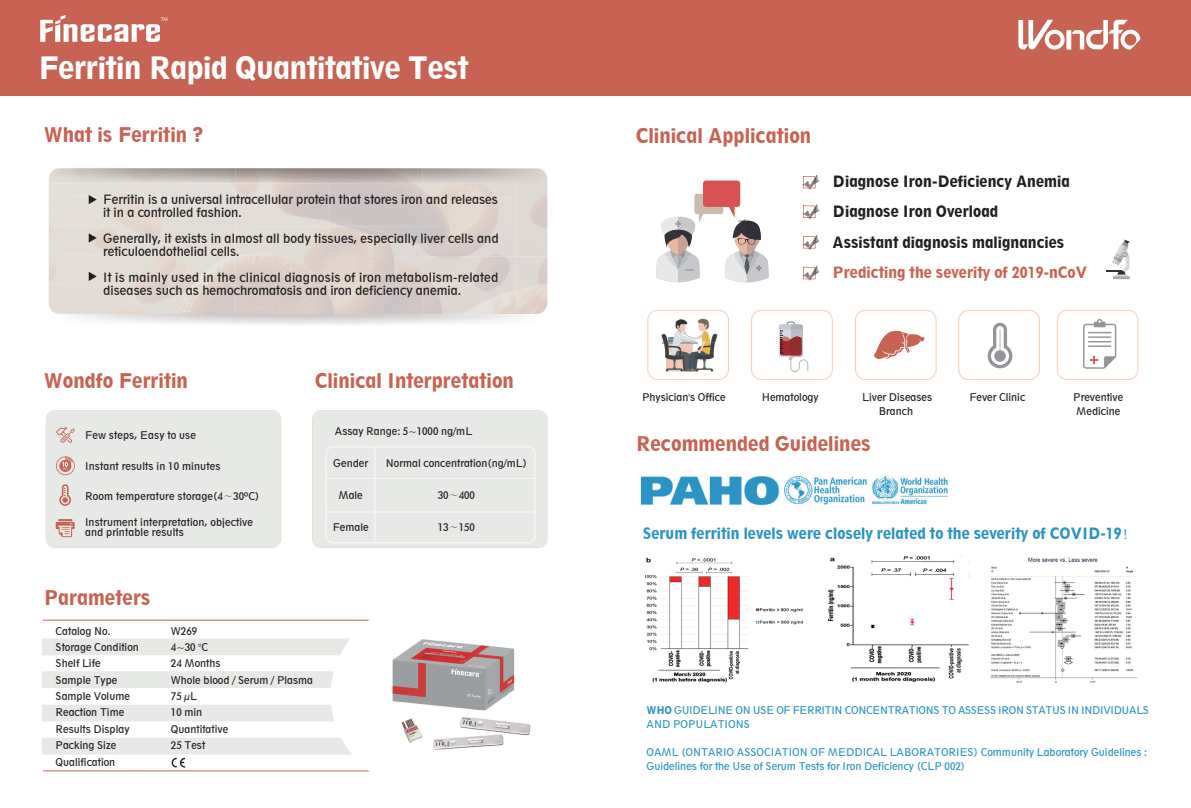
<style>
.page{position:relative;width:1191px;height:808px;background:#fff}
.page>*{position:absolute;margin:0;border:0;box-sizing:border-box;transform-origin:0 0}
.t1{font:800 condensed 28.9px "Geometric 212 BT";letter-spacing:-.015em;color:#fff}
.t2{font:800 condensed 19px "Geometric 212 BT";color:#c86253}
.t3{font:800 condensed 14.7px/30.4px "Geometric 212 BT";color:#231f20}
.t4{font:800 condensed 14.7px "Geometric 212 BT";color:#2b93c5}
.t5{font:800 condensed 14.7px "Geometric 212 BT";color:#c86253}
.t6{font:condensed 12px/13px "Geometric 212 BT";color:#231f20}
.t7{font:condensed 12px/13px "Geometric 212 BT";letter-spacing:.02em;color:#231f20}
.t8{font:condensed 10px/16.4px "Geometric 212 BT";color:#231f20}
.t9{font:condensed 10px/14px "Geometric 212 BT";color:#2b93c5}
.t10{font:condensed 10px/14px "Geometric 212 BT";letter-spacing:-.03em;color:#2b93c5}
.s1{font-family:"Adobe Song Std";font-weight:300;font-stretch:normal}
.s2{font-weight:800}
</style>
<div class="page">
<div style="left:0;top:0;width:1191px;height:95px;background:#c86253"></div>
<svg style="left:40px;top:15px;width:127px;height:27px"></svg>
<svg style="left:1018px;top:20px;width:122px;height:30px"></svg>
<div style="left:42px;top:638px;width:308px;height:17px;background:#e7e9e6"></div>
<div style="left:42px;top:671px;width:292px;height:17px;background:#e7e9e6"></div>
<div style="left:42px;top:705px;width:292px;height:16px;background:#e7e9e6"></div>
<hr style="left:43px;top:620px;width:351px;height:1px;background:#ca6153">
<hr style="left:43px;top:770px;width:351px;height:1px;background:#ca6153">
<div style="left:331px;top:591px;width:248px;height:209px;background:#fff;border-radius:50%"></div>
<img style="left:392px;top:639px;width:115px;height:111px">
<img style="left:507px;top:648px;width:24px;height:88px">
<img style="left:329px;top:184px;width:187px;height:12px">
<img style="left:516px;top:184px;width:31px;height:130px">
<img style="left:49px;top:255px;width:467px;height:59px">
<img style="left:49px;top:168px;width:498px;height:16px">
<svg style="left:89px;top:195px;width:8px;height:9px"></svg>
<svg style="left:89px;top:233px;width:8px;height:10px"></svg>
<svg style="left:89px;top:272px;width:8px;height:9px"></svg>
<svg style="left:312px;top:410px;width:235px;height:138px;background:#e7e9e6"></svg>
<svg style="left:647px;top:310px;width:82px;height:70px"></svg>
<svg style="left:1056px;top:310px;width:82px;height:70px"></svg>
<svg style="left:802px;top:175px;width:17px;height:15px"></svg>
<svg style="left:802px;top:204px;width:17px;height:15px"></svg>
<svg style="left:802px;top:235px;width:17px;height:15px"></svg>
<svg style="left:802px;top:266px;width:17px;height:15px"></svg>
<div style="left:694px;top:194px;width:29px;height:20px;background:#c9baac;border-radius:2px"></div>
<svg style="left:656px;top:212px;width:48px;height:70px"></svg>
<div style="left:703px;top:180px;width:37px;height:27px;background:#d65352;border-radius:3px"></div>
<svg style="left:725px;top:205px;width:43px;height:77px"></svg>
<div style="left:1117px;top:271px;width:8px;height:8px;background:#757577;border-radius:50%"></div>
<hr style="left:1114px;top:275px;width:14px;height:3px;background:#d7d8da">
<hr style="left:1113px;top:276px;width:16px;height:3px;background:#a5a8ae">
<svg style="left:1106px;top:240px;width:23px;height:34px"></svg>
<svg style="left:751px;top:310px;width:82px;height:70px"></svg>
<svg style="left:855px;top:310px;width:81px;height:70px"></svg>
<svg style="left:958px;top:310px;width:82px;height:70px"></svg>
<div style="left:46px;top:410px;width:235px;height:138px;background:#e7e9e6"></div>
<svg style="left:42px;top:738px;width:310px;height:30px"></svg>
<img style="left:645px;top:556px;width:158px;height:127px">
<img style="left:828px;top:556px;width:141px;height:126px">
<img style="left:640px;top:476px;width:308px;height:31px">
<img style="left:990px;top:557px;width:147px;height:126px">
<h1 class="t1" style="left:38px;top:50px;width:432px">Ferritin Rapid Quantitative Test</h1>
<h2 class="t2" style="left:44px;top:123px;width:162px">What is Ferritin ?</h2>
<p class="t6" style="left:103px;top:193px;width:396px">Ferritin is a universal intracellular protein that stores iron and releases it in a controlled fashion.</p>
<p class="t6" style="left:103px;top:232px;width:397px">Generally, it exists in almost all body tissues, especially liver cells and reticuloendothelial cells.</p>
<p class="t7" style="left:103px;top:271px;width:397px">It is mainly used in the clinical diagnosis of iron metabolism-related diseases such as hemochromatosis and iron deficiency anemia.</p>
<h2 class="t2" style="left:44px;top:369px;width:146px">Wondfo Ferritin</h2>
<p class="t8" style="left:85px;top:427px;width:112px">Few steps, Easy to use</p>
<p class="t8" style="left:85px;top:457px;width:137px">Instant results in 10 minutes</p>
<p class="t8" style="left:85px;top:488px;width:176px">Room temperature storage(4<span class="s1">～</span>30ºC)</p>
<p class="t8" style="left:85px;top:517px;width:170px;line-height:10px">Instrument interpretation, objective and printable results</p>
<h2 class="t2" style="left:44px;top:586px;width:108px">Parameters</h2>
<p class="t8" style="left:56px;top:622px;width:56px">Catalog No.</p>
<p class="t8" style="left:56px;top:655px;width:47px">Shelf Life</p>
<p class="t8" style="left:56px;top:639px;width:85px">Storage Condition</p>
<p class="t8" style="left:171px;top:622px;width:39px">W269<br>4~30 °C</p>
<p class="t8" style="left:171px;top:655px;width:51px">24 Months</p>
<h2 class="t2" style="left:315px;top:369px;width:201px">Clinical Interpretation</h2>
<p class="t8" style="left:335px;top:423px;width:139px">Assay Range: 5~1000 ng/mL</p>
<p class="t8" style="left:386px;top:455px;width:143px">Normal concentration(ng/mL)</p>
<p class="t8" style="left:438px;top:487px;width:39px">30<span class="s1">～</span>400</p>
<p class="t8" style="left:438px;top:519px;width:39px">13<span class="s1">～</span>150</p>
<p class="t8" style="left:333px;top:455px;width:36px">Gender</p>
<p class="t8" style="left:338px;top:487px;width:26px">Male</p>
<p class="t8" style="left:333px;top:519px;width:37px">Female</p>
<p class="t8" style="left:56px;top:672px;width:76px">Sample Type<br>Sample Volume<br>Reaction Time<br>Results Display<br>Packing Size</p>
<p class="t8" style="left:56px;top:753px;width:61px">Qualification</p>
<p class="t8" style="left:171px;top:672px;width:144px">Whole blood / Serum / Plasma<br>75 µL<br>10 min</p>
<p class="t8" style="left:171px;top:737px;width:36px">25 Test</p>
<p class="t8" style="left:171px;top:721px;width:59px">Quantitative</p>
<h2 class="t2" style="left:636px;top:124px;width:177px">Clinical Application</h2>
<h3 class="t3" style="left:832px;top:166px;width:239px">Diagnose Iron-Deficiency Anemia<br>Diagnose Iron Overload<br>Assistant diagnosis malignancies</h3>
<h3 class="t5" style="left:832px;top:263px;width:256px">Predicting the severity of 2019-nCoV</h3>
<p class="t8" style="left:642px;top:389px;width:85px">Physician's Office</p>
<p class="t8" style="left:969px;top:389px;width:57px">Fever Clinic</p>
<p class="t8" style="left:1073px;top:390px;width:52px;line-height:14px;text-align:center">Preventive<br>Medicine</p>
<p class="t8" style="left:761px;top:389px;width:59px">Hematology</p>
<p class="t8" style="left:862px;top:390px;width:71px;line-height:14px;text-align:center">Liver Diseases<br>Branch</p>
<h2 class="t2" style="left:636px;top:432px;width:236px">Recommended Guidelines</h2>
<h3 class="t4" style="left:643px;top:524px;width:495px">Serum ferritin levels were closely related to the severity of COVID-19<span class="s1">！</span></h3>
<p class="t10" style="left:646px;top:703px;width:504px"><span class="s2">WHO</span> GUIDELINE ON USE OF FERRITIN CONCENTRATIONS TO ASSESS IRON STATUS IN INDIVIDUALS<br>AND POPULATIONS</p>
<p class="t9" style="left:646px;top:745px;width:502px">OAML (ONTARIO ASSOCIATION OF MEDDICAL LABORATORIES) Community Laboratory Guidelines :<br>Guidelines for the Use of Serum Tests for Iron Deficiency (CLP 002)</p>
</div>
